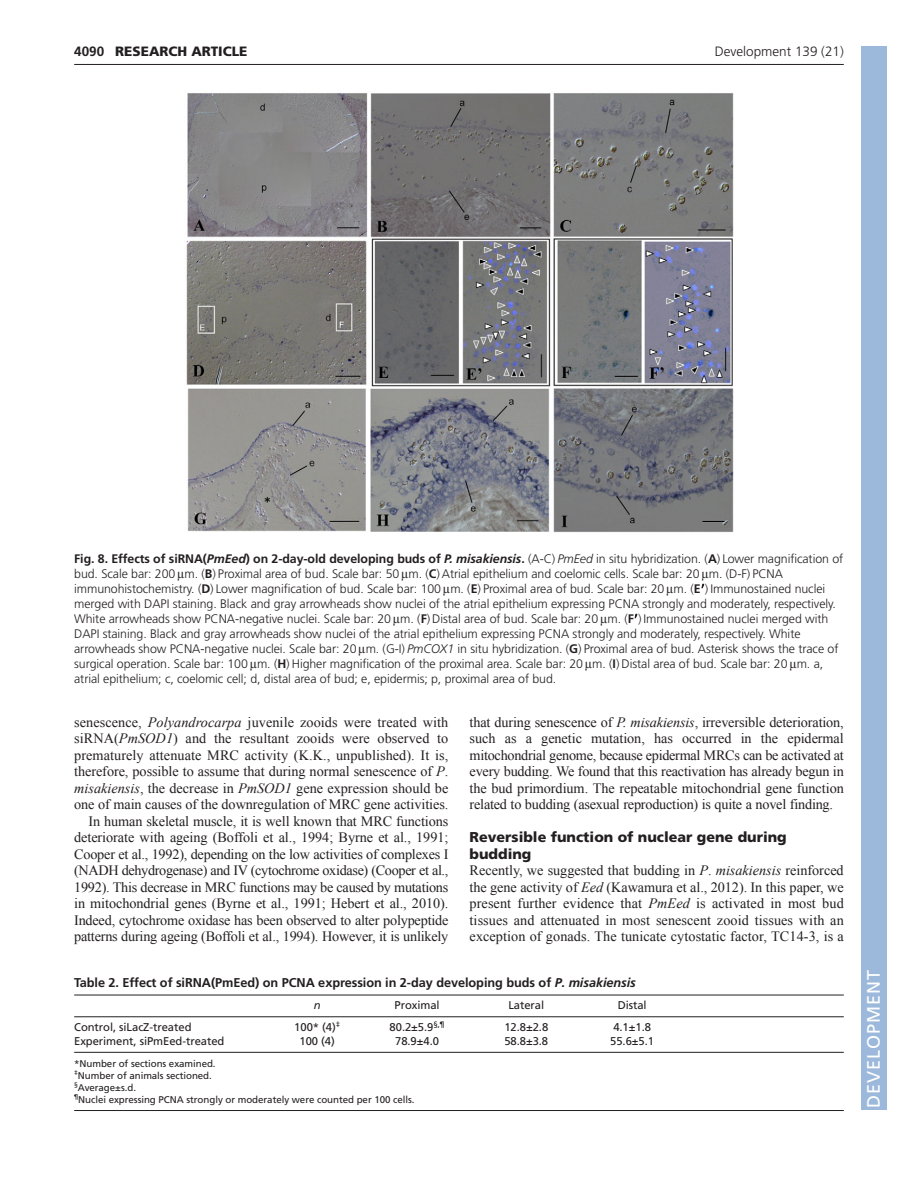
<style>
.page{position:relative;width:918px;height:1188px;background:#fff}
.page>*{position:absolute;margin:0;border:0;box-sizing:border-box;transform-origin:0 0}
.t1{font:18px "Frutiger LT Std";letter-spacing:.055em;color:#fff}
.t2{font:14.25px/16.5px "Times New Roman";letter-spacing:-.005em;color:#231f20;text-align:justify}
.t3{font:900 14.25px/16.5px "Frutiger LT Std";color:#231f20}
.t4{font:300 13.5px "Frutiger";color:#231f20}
.t5{font:900 13.5px "Frutiger LT Std";color:#231f20}
.t6{font:700 13.5px "Frutiger LT Std";color:#231f20}
.t7{font:700 12.75px "Frutiger LT Std";letter-spacing:-.005em;color:#231f20}
.t8{font:300 12.3px/15px "Frutiger";letter-spacing:-.005em;color:#231f20}
.t9{font:11.25px "Frutiger LT Std";letter-spacing:-.005em;color:#231f20}
.t10{font:italic 11.25px "Frutiger LT Std";color:#231f20}
.t11{font:9.75px/12px "Frutiger LT Std";letter-spacing:-.005em;color:#231f20}
.s1{font-weight:700}
.s2{font-weight:700;font-style:italic}
.s3{font-style:italic}
.s4{font-family:"Mathematical Pi One";font-weight:400}
</style>
<div class="page">
<hr style="left:74px;top:64px;width:770px;height:1px;background:#231f20">
<img style="left:186px;top:93px;width:548px;height:439px">
<hr style="left:74px;top:995px;width:770px;height:1px;background:#231f20">
<hr style="left:74px;top:1017px;width:770px;height:1px;background:#231f20">
<hr style="left:74px;top:1052px;width:770px;height:1px;background:#231f20">
<hr style="left:74px;top:1110px;width:770px;height:1px;background:#231f20">
<div style="left:861px;top:46px;width:25px;height:1064px;background:#9cb9db"></div>
<p class="t6" style="left:74px;top:46px;width:32px">4090</p>
<p class="t5" style="left:115px;top:46px;width:134px">RESEARCH ARTICLE</p>
<p class="t4" style="left:715px;top:46px;width:131px">Development 139 (21)</p>
<p class="t8" style="left:74px;top:552px;width:771px"><span class="s1">Fig. 8. Effects of siRNA(</span><span class="s2">PmEed</span><span class="s1">) on 2-day-old developing buds of</span> <span class="s2">P. misakiensis</span><span class="s1">.</span> (A-C) <span class="s3">PmEed</span> in situ hybridization. (<span class="s1">A</span>) Lower magnification of bud. Scale bar: 200 m. (<span class="s1">B</span>) Proximal area of bud. Scale bar: 50 m. (<span class="s1">C</span>) Atrial epithelium and coelomic cells. Scale bar: 20 m. (D-F) PCNA immunohistochemistry. (<span class="s1">D</span>) Lower magnification of bud. Scale bar: 100 m. (<span class="s1">E</span>) Proximal area of bud. Scale bar: 20 m. (<span class="s1">E</span><span class="s4">-</span>) Immunostained nuclei merged with DAPI staining. Black and gray arrowheads show nuclei of the atrial epithelium expressing PCNA strongly and moderately, respectively.<br>White arrowheads show PCNA-negative nuclei. Scale bar: 20 m. (<span class="s1">F</span>) Distal area of bud. Scale bar: 20 m. (<span class="s1">F</span><span class="s4">-</span>) Immunostained nuclei merged with DAPI staining. Black and gray arrowheads show nuclei of the atrial epithelium expressing PCNA strongly and moderately, respectively. White arrowheads show PCNA-negative nuclei. Scale bar: 20 m. (G-I) <span class="s3">PmCOX1</span> in situ hybridization. (<span class="s1">G</span>) Proximal area of bud. Asterisk shows the trace of surgical operation. Scale bar: 100 m. (<span class="s1">H</span>) Higher magnification of the proximal area. Scale bar: 20 m. (<span class="s1">I</span>) Distal area of bud. Scale bar: 20 m. a, atrial epithelium; c, coelomic cell; d, distal area of bud; e, epidermis; p, proximal area of bud.</p>
<p class="t2" style="left:74px;top:714px;width:376px;text-align:right">senescence, <span class="s3">Polyandrocarpa</span> juvenile zooids were treated with siRNA(<span class="s3">PmSOD1</span>) and the resultant zooids were observed to prematurely attenuate MRC activity (K.K., unpublished). It is, therefore, possible to assume that during normal senescence of <span class="s3">P</span>. <span class="s3">misakiensis</span>, the decrease in <span class="s3">PmSOD1</span> gene expression should be one of main causes of the downregulation of MRC gene activities.<br>In human skeletal muscle, it is well known that MRC functions deteriorate with ageing (Boffoli et al., 1994; Byrne et al., 1991; Cooper et al., 1992), depending on the low activities of complexes I (NADH dehydrogenase) and IV (cytochrome oxidase) (Cooper et al., 1992). This decrease in MRC functions may be caused by mutations in mitochondrial genes (Byrne et al., 1991; Hebert et al., 2010).<br>Indeed, cytochrome oxidase has been observed to alter polypeptide patterns during ageing (Boffoli et al., 1994). However, it is unlikely</p>
<p class="t2" style="left:470px;top:714px;width:376px">that during senescence of <span class="s3">P. misakiensis</span>, irreversible deterioration, such as a genetic mutation, has occurred in the epidermal mitochondrial genome, because epidermal MRCs can be activated at every budding. We found that this reactivation has already begun in the bud primordium. The repeatable mitochondrial gene function related to budding (asexual reproduction) is quite a novel finding.</p>
<p class="t3" style="left:470px;top:830px;width:319px">Reversible function of nuclear gene during budding</p>
<p class="t2" style="left:470px;top:862px;width:376px">Recently, we suggested that budding in <span class="s3">P</span>. <span class="s3">misakiensis</span> reinforced the gene activity of <span class="s3">Eed</span> (Kawamura et al., 2012). In this paper, we present further evidence that <span class="s3">PmEed</span> is activated in most bud tissues and attenuated in most senescent zooid tissues with an exception of gonads. The tunicate cytostatic factor, TC14-3, is a</p>
<p class="t7" style="left:74px;top:978px;width:563px">Table 2. Effect of siRNA(PmEed) on PCNA expression in 2-day developing buds of <span class="s3">P. misakiensis</span></p>
<p class="t10" style="left:314px;top:999px;width:8px">n</p>
<p class="t9" style="left:395px;top:1001px;width:47px">Proximal</p>
<p class="t9" style="left:508px;top:1001px;width:37px">Lateral</p>
<p class="t9" style="left:618px;top:1001px;width:31px">Distal</p>
<p class="t9" style="left:74px;top:1022px;width:119px">Control, siLacZ-treated</p>
<p class="t9" style="left:294px;top:1022px;width:47px">100* (4)<sup>‡</sup></p>
<p class="t9" style="left:390px;top:1022px;width:56px">80.2±5.9<sup>§,¶</sup></p>
<p class="t9" style="left:504px;top:1022px;width:45px">12.8±2.8</p>
<p class="t9" style="left:613px;top:1022px;width:39px">4.1±1.8</p>
<p class="t9" style="left:74px;top:1037px;width:152px">Experiment, siPmEed-treated</p>
<p class="t9" style="left:300px;top:1037px;width:37px">100 (4)</p>
<p class="t9" style="left:395px;top:1037px;width:45px">78.9±4.0</p>
<p class="t9" style="left:504px;top:1037px;width:45px">58.8±3.8</p>
<p class="t9" style="left:610px;top:1037px;width:45px">55.6±5.1</p>
<p class="t11" style="left:74px;top:1058px;width:342px">*Number of sections examined.<br><sup>‡</sup>Number of animals sectioned.<br><sup>§</sup>Average±s.d.<br><sup>¶</sup>Nuclei expressing PCNA strongly or moderately were counted per 100 cells.</p>
<p class="t1" style="left:863px;top:1108px;width:140px;rotate:-90deg">DEVELOPMENT</p>
</div>
